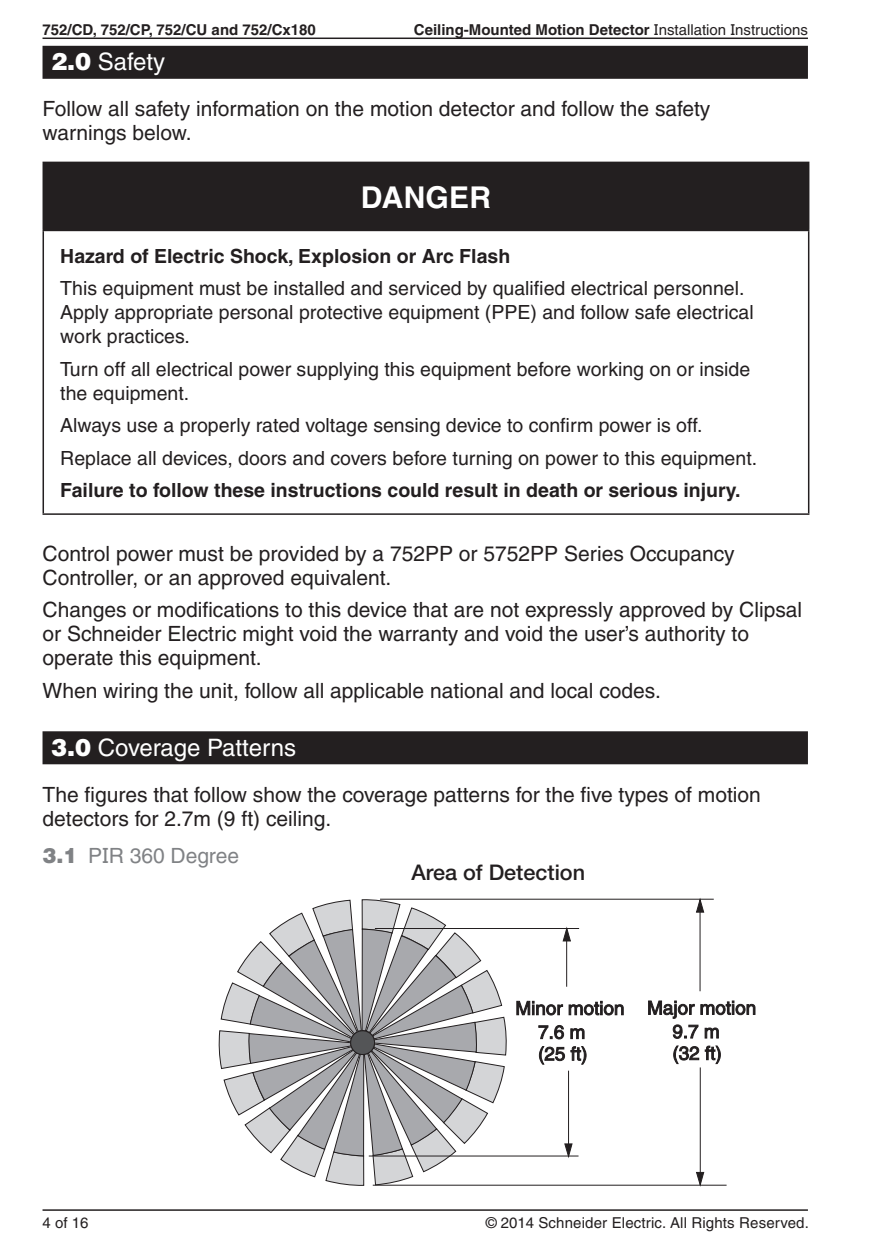
<style>
.page{position:relative;width:893px;height:1259px;background:#fff}
.page>*{position:absolute;margin:0;border:0;box-sizing:border-box;transform-origin:0 0}
.t1{font:700 30px "Helveticasi";letter-spacing:.005em;color:#fff}
.t2{font:500 24px "Helveticasi";color:#fff}
.t3{font:500 21.6px "Helvetica Neue LT Pro";color:#231f20}
.t4{font:500 21px/24px "Helveticasi";color:#231f20}
.t5{font:500 21px "Helveticasi";color:#808285}
.t6{font:500 19.5px/24px "Helveticasi";color:#231f20}
.t7{font:700 19.5px "Helveticasi";color:#231f20}
.t8{font:700 15px "Helveticasi";color:#231f20}
.t9{font:500 15px "Helveticasi";letter-spacing:.01em;color:#231f20}
.s1{font-weight:500}
.s2{font-family:"Helvetica Bsi";font-weight:400}
</style>
<div class="page">
<hr style="left:43px;top:38px;width:765px;height:1px;background:#231f20">
<hr style="left:43px;top:1209px;width:765px;height:1px;background:#231f20">
<svg style="left:219px;top:899px;width:288px;height:287px"></svg>
<div style="left:351px;top:1030px;width:23px;height:24px;background:#545557;border-radius:50%"></div>
<div style="left:350px;top:1030px;width:25px;height:24px;border:1px solid #231f20;border-radius:50%"></div>
<hr style="left:700px;top:1067px;width:1px;height:117px;background:#231f20">
<hr style="left:566px;top:928px;width:1px;height:58px;background:#231f20">
<hr style="left:568px;top:1070px;width:1px;height:86px;background:#231f20">
<hr style="left:699px;top:899px;width:1px;height:92px;background:#231f20">
<hr style="left:369px;top:1155px;width:209px;height:1px;background:#231f20">
<hr style="left:373px;top:1184px;width:354px;height:1px;background:#231f20">
<hr style="left:375px;top:928px;width:204px;height:1px;background:#231f20">
<hr style="left:380px;top:898px;width:334px;height:1px;background:#231f20">
<svg style="left:564px;top:1143px;width:9px;height:15px"></svg>
<svg style="left:696px;top:1171px;width:8px;height:16px"></svg>
<svg style="left:562px;top:926px;width:9px;height:15px"></svg>
<svg style="left:696px;top:898px;width:8px;height:15px"></svg>
<svg style="left:538px;top:1025px;width:26px;height:14px"></svg>
<svg style="left:570px;top:1028px;width:15px;height:11px"></svg>
<svg style="left:539px;top:1046px;width:48px;height:19px"></svg>
<svg style="left:648px;top:1000px;width:108px;height:39px"></svg>
<svg style="left:673px;top:1045px;width:26px;height:19px"></svg>
<svg style="left:705px;top:1045px;width:16px;height:19px"></svg>
<svg style="left:516px;top:1000px;width:108px;height:16px"></svg>
<div style="left:43px;top:46px;width:765px;height:33px;background:#231f20"></div>
<div style="left:43px;top:162px;width:766px;height:68px;background:#231f20"></div>
<hr style="left:43px;top:230px;width:766px;height:1px;background:#231f20">
<hr style="left:43px;top:231px;width:1px;height:282px;background:#231f20">
<hr style="left:808px;top:231px;width:1px;height:282px;background:#231f20">
<hr style="left:43px;top:513px;width:766px;height:2px;background:#231f20">
<div style="left:43px;top:731px;width:765px;height:33px;background:#231f20"></div>
<p class="t8" style="left:43px;top:21px;width:275px">752/CD, 752/CP, 752/CU and 752/Cx180</p>
<p class="t8" style="left:414px;top:21px;width:396px">Ceiling-Mounted Motion Detector <span class="s1">Installation Instructions</span></p>
<p class="t2" style="left:51px;top:48px;width:115px"><span class="s2">2.0</span> Safety</p>
<p class="t4" style="left:43px;top:97px;width:669px">Follow all safety information on the motion detector and follow the safety warnings below.</p>
<h1 class="t1" style="left:361px;top:179px;width:132px">DANGER</h1>
<p class="t7" style="left:60px;top:244px;width:451px">Hazard of Electric Shock, Explosion or Arc Flash</p>
<p class="t6" style="left:60px;top:276px;width:695px">This equipment must be installed and serviced by qualified electrical personnel.<br>Apply appropriate personal protective equipment (PPE) and follow safe electrical work practices.</p>
<p class="t6" style="left:60px;top:357px;width:691px">Turn off all electrical power supplying this equipment before working on or inside the equipment.</p>
<p class="t6" style="left:60px;top:409px;width:698px;line-height:32.4px">Always use a properly rated voltage sensing device to confirm power is off.<br>Replace all devices, doors and covers before turning on power to this equipment.</p>
<p class="t7" style="left:60px;top:478px;width:682px">Failure to follow these instructions could result in death or serious injury.</p>
<p class="t4" style="left:43px;top:541px;width:694px">Control power must be provided by a 752PP or 5752PP Series Occupancy<br>Controller, or an approved equivalent.</p>
<p class="t4" style="left:43px;top:598px;width:761px">Changes or modifications to this device that are not expressly approved by Clipsal or Schneider Electric might void the warranty and void the user’s authority to operate this equipment.</p>
<p class="t4" style="left:43px;top:678px;width:620px">When wiring the unit, follow all applicable national and local codes.</p>
<p class="t2" style="left:51px;top:733px;width:247px"><span class="s2">3.0</span> Coverage Patterns</p>
<p class="t4" style="left:43px;top:782px;width:720px">The figures that follow show the coverage patterns for the five types of motion detectors for 2.7m (9 ft) ceiling.</p>
<p class="t5" style="left:43px;top:843px;width:198px"><span class="s2">3.1</span> PIR 360 Degree</p>
<p class="t3" style="left:411px;top:859px;width:175px">Area of Detection</p>
<p class="t9" style="left:43px;top:1214px;width:47px">4 of 16</p>
<p class="t9" style="left:486px;top:1214px;width:325px">© 2014 Schneider Electric. All Rights Reserved.</p>
</div>
